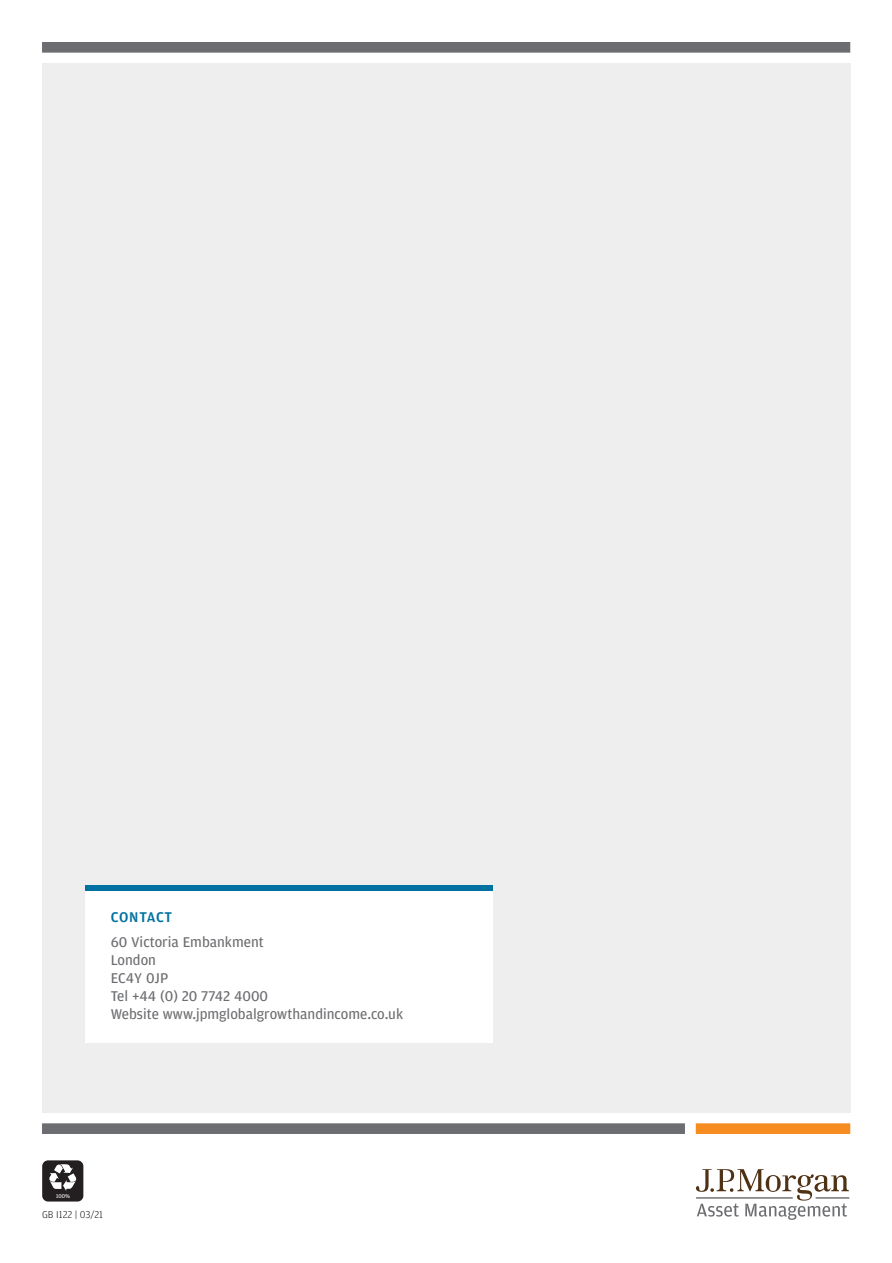
<style>
.page{position:relative;width:892px;height:1263px;background:#fff}
.page>*{position:absolute;margin:0;border:0;box-sizing:border-box;transform-origin:0 0}
.t1{font:15px/18px "Amplitude";color:#6c6d70}
.t2{font:500 15px "Amplitude";letter-spacing:.045em;color:#0071a1}
.t3{font:300 10.5px "Amplitude";color:#231f20}
.t4{font:5.85px "Amplitude";color:#fff}
</style>
<div class="page">
<div style="left:42px;top:63px;width:808px;height:1050px;background:#eeeeef"></div>
<div style="left:42px;top:1123px;width:643px;height:11px;background:#6c6d70"></div>
<div style="left:42px;top:42px;width:808px;height:11px;background:#6c6d70"></div>
<div style="left:695px;top:1123px;width:155px;height:11px;background:#f68b1f"></div>
<div style="left:85px;top:890px;width:407px;height:153px;background:#fff"></div>
<div style="left:85px;top:885px;width:407px;height:6px;background:#0071a1"></div>
<svg style="left:696px;top:1169px;width:153px;height:51px"></svg>
<div style="left:42px;top:1160px;width:41px;height:41px;background:#231f20;border-radius:6px"></div>
<svg style="left:49px;top:1164px;width:28px;height:27px"></svg>
<p class="t2" style="left:111px;top:911px;width:63px">CONTACT</p>
<p class="t1" style="left:111px;top:933px;width:294px">60 Victoria Embankment<br>London<br>EC4Y 0JP<br>Tel +44 (0) 20 7742 4000<br>Website www.jpmglobalgrowthandincome.co.uk</p>
<p class="t4" style="left:56px;top:1192px;width:15px">100%</p>
<p class="t3" style="left:42px;top:1210px;width:63px">GB I122 | 03/21</p>
</div>
